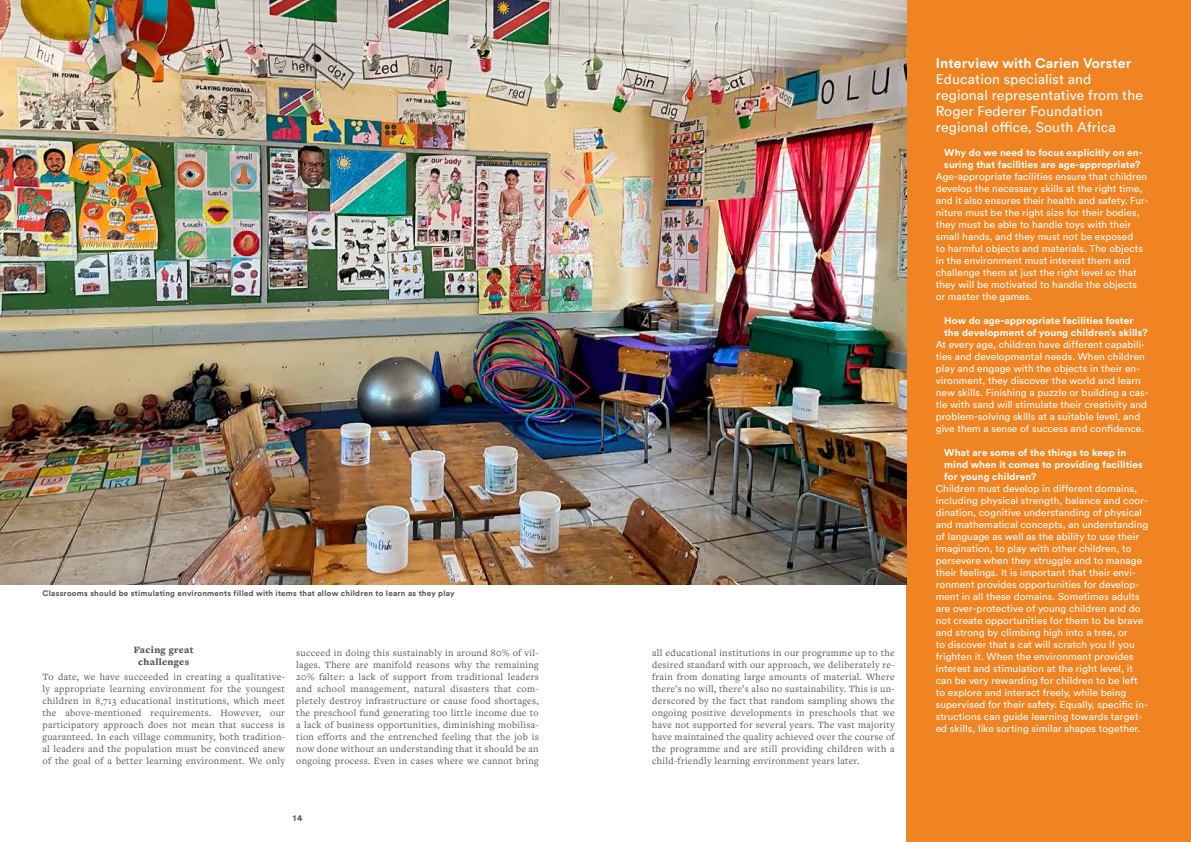
<style>
.page{position:relative;width:1191px;height:842px;background:#fff}
.page>*{position:absolute;margin:0;border:0;box-sizing:border-box;transform-origin:0 0}
.t1{font:14px/16px "Circular";letter-spacing:.01em;color:#fff}
.t2{font:700 14px "Circular";letter-spacing:.01em;color:#fff}
.t3{font:10px/12px "Circular";letter-spacing:.01em;color:#fff}
.t4{font:10px/12px "Freight Text Pro";letter-spacing:.03em;color:#57544b;text-align:justify}
.t5{font:700 10px/12px "Circular";letter-spacing:.01em;color:#fff}
.t6{font:900 10px/12px "Freight Text Pro";letter-spacing:.03em;color:#57544b;text-align:center}
.t7{font:700 8.8px "Circular";color:#57544b}
.t8{font:700 8px "Circular";letter-spacing:.03em;color:#57544b}
</style>
<div class="page">
<div style="left:906px;top:0;width:285px;height:842px;background:#f18422"></div>
<img style="left:0;top:0;width:906px;height:584px">
<p class="t8" style="left:43px;top:588px;width:414px">Classrooms should be stimulating environments filled with items that allow children to learn as they play</p>
<p class="t6" style="left:134px;top:644px;width:61px">Facing great challenges</p>
<p class="t4" style="left:43px;top:670px;width:244px">To date, we have succeeded in creating a qualitative&shy;ly appropriate learning environment for the youngest children in 8,713 educational institutions, which meet the above-mentioned requirements. However, our participatory approach does not mean that success is guaranteed. In each village community, both tradition&shy;al leaders and the population must be convinced anew of the goal of a better learning environment. We only</p>
<p class="t4" style="left:296px;top:646px;width:244px">succeed in doing this sustainably in around 80% of vil&shy;lages. There are manifold reasons why the remaining 20% falter: a lack of support from traditional leaders and school management, natural disasters that com&shy;pletely destroy infrastructure or cause food shortages, the preschool fund generating too little income due to a lack of business opportunities, diminishing mobilisa&shy;tion efforts and the entrenched feeling that the job is now done without an understanding that it should be an ongoing process. Even in cases where we cannot bring</p>
<p class="t4" style="left:652px;top:646px;width:244px">all educational institutions in our programme up to the desired standard with our approach, we deliberately re&shy;frain from donating large amounts of material. Where there’s no will, there’s also no sustainability. This is un&shy;derscored by the fact that random sampling shows the ongoing positive developments in preschools that we have not supported for several years. The vast majority have maintained the quality achieved over the course of the programme and are still providing children with a child-friendly learning environment years later.</p>
<p class="t7" style="left:293px;top:812px;width:11px">14</p>
<h1 class="t2" style="left:935px;top:54px;width:197px">Interview with Carien Vorster</h1>
<h1 class="t1" style="left:935px;top:71px;width:209px">Education specialist and regional representative from the<br>Roger Federer Foundation regional office, South Africa</h1>
<p class="t5" style="left:944px;top:146px;width:200px">Why do we need to focus explicitly on en&shy;suring that facilities are age-appropriate?</p>
<p class="t3" style="left:935px;top:170px;width:214px">Age-appropriate facilities ensure that children develop the necessary skills at the right time, and it also ensures their health and safety. Fur&shy;niture must be the right size for their bodies, they must be able to handle toys with their small hands, and they must not be exposed<br>to harmful objects and materials. The objects in the environment must interest them and challenge them at just the right level so that they will be motivated to handle the objects or master the games.</p>
<p class="t5" style="left:944px;top:314px;width:205px">How do age-appropriate facilities foster the development of young children’s skills?</p>
<p class="t3" style="left:935px;top:338px;width:214px">At every age, children have different capabili&shy;ties and developmental needs. When children play and engage with the objects in their en&shy;vironment, they discover the world and learn new skills. Finishing a puzzle or building a cas&shy;tle with sand will stimulate their creativity and problem-solving skills at a suitable level, and give them a sense of success and confidence.</p>
<p class="t5" style="left:944px;top:446px;width:200px">What are some of the things to keep in mind when it comes to providing facilities for young children?</p>
<p class="t3" style="left:935px;top:482px;width:214px">Children must develop in different domains, including physical strength, balance and coor&shy;dination, cognitive understanding of physical and mathematical concepts, an understanding of language as well as the ability to use their imagination, to play with other children, to persevere when they struggle and to manage their feelings. It is important that their envi&shy;ronment provides opportunities for develop&shy;ment in all these domains. Sometimes adults are over-protective of young children and do not create opportunities for them to be brave and strong by climbing high into a tree, or<br>to discover that a cat will scratch you if you frighten it. When the environment provides interest and stimulation at the right level, it can be very rewarding for children to be left to explore and interact freely, while being supervised for their safety. Equally, specific in&shy;structions can guide learning towards target&shy;ed skills, like sorting similar shapes together.</p>
</div>
